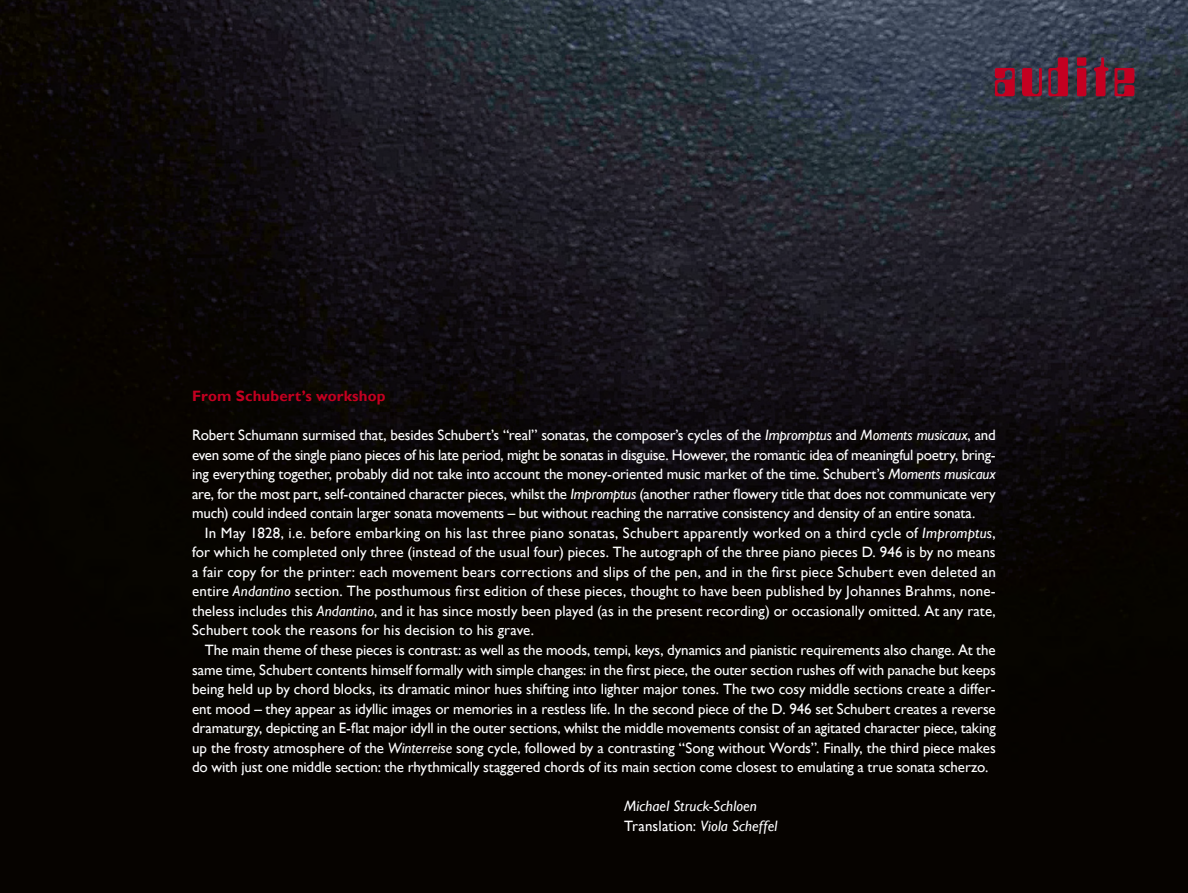
<style>
.page{position:relative;width:1188px;height:893px;background:#fff}
.page>*{position:absolute;margin:0;border:0;box-sizing:border-box;transform-origin:0 0}
.t1{font:15px/19.5px "Gill Sans";letter-spacing:-.01em;color:#fff;text-align:justify}
.t2{font:italic 15px/19.5px "Gill Sans";letter-spacing:.01em;color:#fff}
.t3{font:700 15px "Gill Sans";letter-spacing:.01em;color:#c40021}
.s1{font-style:italic}
.s2{font-style:normal}
</style>
<div class="page">
<img style="left:0;top:0;width:1188px;height:893px">
<img style="left:992px;top:41px;width:144px;height:72px">
<p class="t3" style="left:192px;top:387px;width:195px">From Schubert’s workshop</p>
<p class="t1" style="left:192px;top:426px;width:805px">Robert Schumann surmised that, besides Schubert’s “real” sonatas, the composer’s cycles of the <span class="s1">Impromptus</span> and <span class="s1">Moments musicaux</span>, and even some of the single piano pieces of his late period, might be sonatas in disguise. However, the romantic idea of meaningful poetry, bring&shy;ing everything together, probably did not take into account the money-oriented music market of the time. Schubert’s <span class="s1">Moments musicaux </span>are, for the most part, self-contained character pieces, whilst the <span class="s1">Impromptus</span> (another rather flowery title that does not communicate very much) could indeed contain larger sonata movements – but without reaching the narrative consistency and density of an entire sonata.</p>
<p class="t1" style="left:192px;top:523px;width:805px;text-indent:13px">In May 1828, i.e. before embarking on his last three piano sonatas, Schubert apparently worked on a third cycle of <span class="s1">Impromptus</span>, for which he completed only three (instead of the usual four) pieces. The autograph of the three piano pieces D. 946 is by no means a fair copy for the printer: each movement bears corrections and slips of the pen, and in the first piece Schubert even deleted an entire <span class="s1">Andantino</span> section. The posthumous first edition of these pieces, thought to have been published by Johannes Brahms, none&shy;theless includes this <span class="s1">Andantino</span>, and it has since mostly been played (as in the present recording) or occasionally omitted. At any rate, Schubert took the reasons for his decision to his grave.</p>
<p class="t1" style="left:192px;top:640px;width:805px;text-indent:13px">The main theme of these pieces is contrast: as well as the moods, tempi, keys, dynamics and pianistic requirements also change. At the same time, Schubert contents himself formally with simple changes: in the first piece, the outer section rushes off with panache but keeps being held up by chord blocks, its dramatic minor hues shifting into lighter major tones. The two cosy middle sections create a differ&shy;ent mood – they appear as idyllic images or memories in a restless life. In the second piece of the D. 946 set Schubert creates a reverse dramaturgy, depicting an E-flat major idyll in the outer sections, whilst the middle movements consist of an agitated character piece, taking up the frosty atmosphere of the <span class="s1">Winterreise</span> song cycle, followed by a contrasting “Song without Words”. Finally, the third piece makes do with just one middle section: the rhythmically staggered chords of its main section come closest to emulating a true sonata scherzo.</p>
<p class="t2" style="left:624px;top:796px;width:155px">Michael Struck-Schloen<br><span class="s2">Translation:</span> Viola Scheffel</p>
</div>
